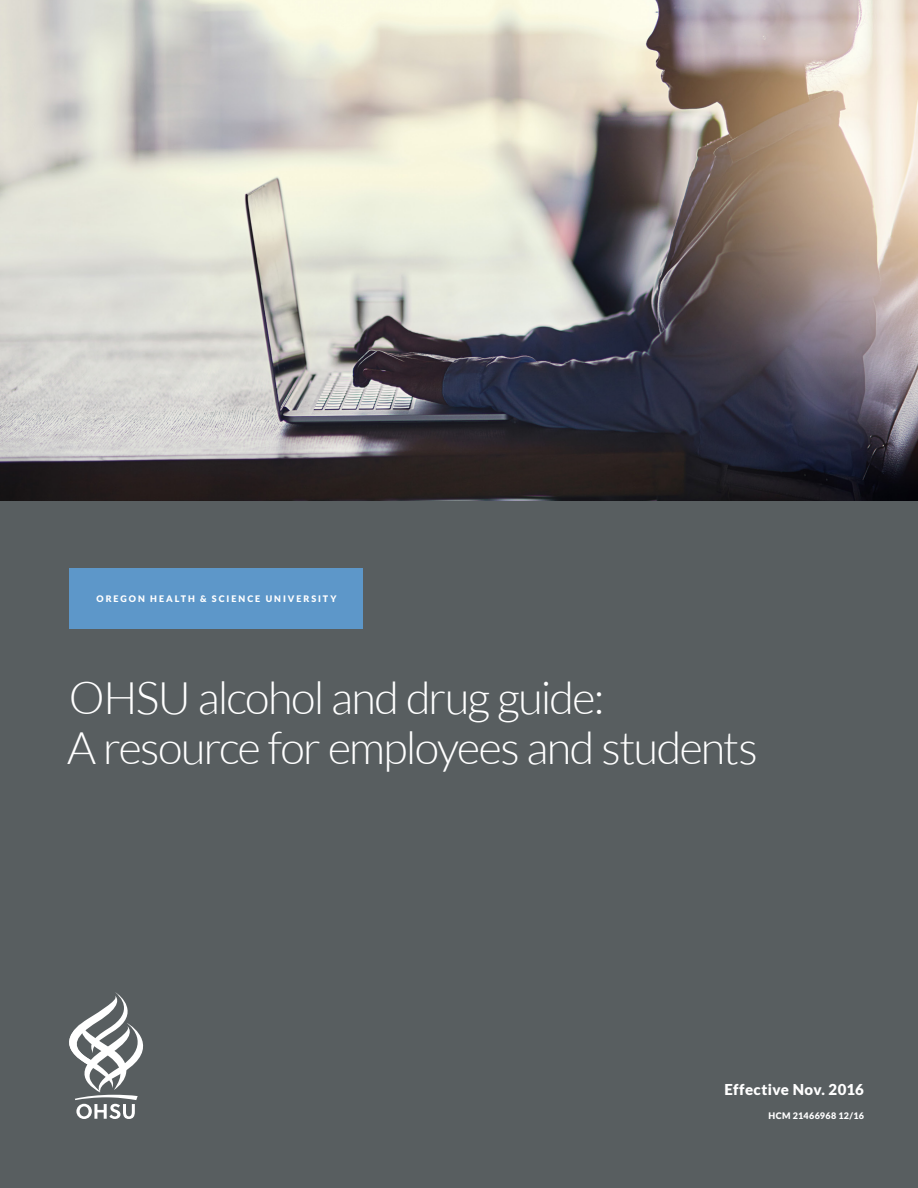
<style>
.page{position:relative;width:918px;height:1188px;background:#fff}
.page>*{position:absolute;margin:0;border:0;box-sizing:border-box;transform-origin:0 0}
.t1{font:300 45px/49.5px "Lato";letter-spacing:-.035em;color:#fff}
.t2{font:900 15px "Lato";letter-spacing:.025em;color:#fff}
.t3{font:900 9px "Lato";letter-spacing:.21em;color:#fff}
.t4{font:900 9px "Lato";letter-spacing:.035em;color:#fff}
</style>
<div class="page">
<img style="left:0;top:0;width:918px;height:502px">
<div style="left:0;top:502px;width:918px;height:686px;background:#585e60"></div>
<svg style="left:69px;top:992px;width:75px;height:127px"></svg>
<div style="left:69px;top:568px;width:294px;height:61px;background:#5d97c9"></div>
<p class="t3" style="left:96px;top:593px;width:242px">OREGON HEALTH &amp; SCIENCE UNIVERSITY</p>
<p class="t1" style="left:67px;top:674px;width:692px">OHSU alcohol and drug guide:<br>A resource for employees and students</p>
<p class="t2" style="left:724px;top:1080px;width:141px">Effective Nov. 2016</p>
<p class="t4" style="left:769px;top:1110px;width:97px">HCM 21466968 12/16</p>
</div>
